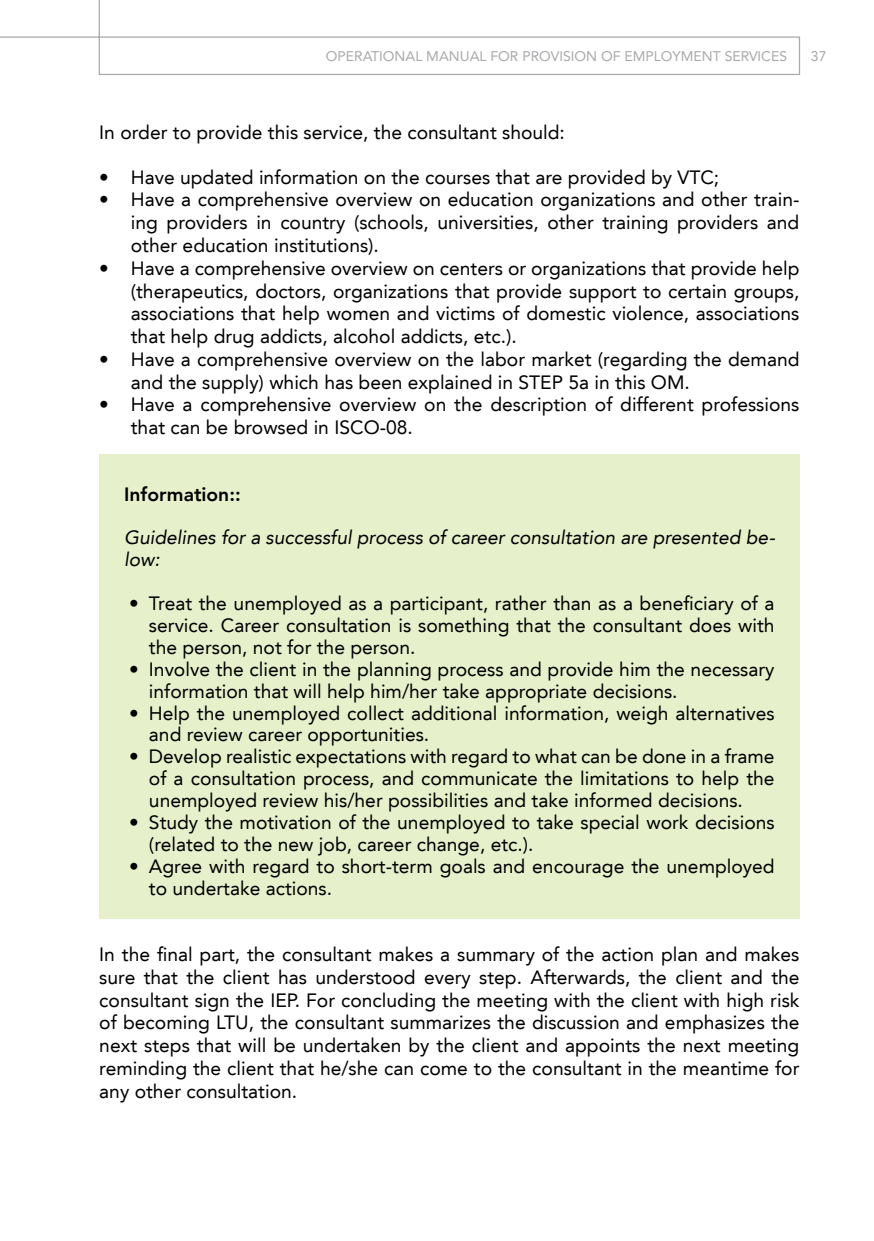
<style>
.page{position:relative;width:874px;height:1241px;background:#fff}
.page>*{position:absolute;margin:0;border:0;box-sizing:border-box;transform-origin:0 0}
.t1{font:19.25px/22.8px "Avenir LT";color:#000}
.t2{font:italic 19.25px/21.9px "Avenir LT";color:#000}
.t3{font:800 19.25px "Avenir LT";color:#000}
.t4{font:14px "Avenir LT";color:#a7a9ac}
</style>
<div class="page">
<svg style="left:0;top:0;width:800px;height:75px"></svg>
<div style="left:99px;top:454px;width:700px;height:464px;background:#e6f0cb"></div>
<p class="t4" style="left:325px;top:48px;width:462px">OPERATIONAL MANUAL FOR PROVISION OF EMPLOYMENT SERVICES</p>
<p class="t4" style="left:810px;top:48px;width:17px">37</p>
<p class="t1" style="left:99px;top:121px;width:467px">In order to provide this service, the consultant should:</p>
<p class="t1" style="left:99px;top:166px;width:621px">• Have updated information on the courses that are provided by VTC;</p>
<p class="t1" style="left:131px;top:188px;width:670px;text-align:justify;text-indent:-31px">• Have a comprehensive overview on education organizations and other train&shy;ing providers in country (schools, universities, other training providers and other education institutions).</p>
<p class="t1" style="left:131px;top:257px;width:669px;text-align:justify;text-indent:-31px">• Have a comprehensive overview on centers or organizations that provide help (therapeutics, doctors, organizations that provide support to certain groups, associations that help women and victims of domestic violence, associations that help drug addicts, alcohol addicts, etc.).</p>
<p class="t1" style="left:131px;top:348px;width:670px;text-indent:-31px">• Have a comprehensive overview on the labor market (regarding the demand and the supply) which has been explained in STEP 5a in this OM.</p>
<p class="t1" style="left:131px;top:393px;width:669px;text-indent:-31px">• Have a comprehensive overview on the description of different professions that can be browsed in ISCO-08.</p>
<p class="t3" style="left:124px;top:482px;width:118px">Information::</p>
<p class="t2" style="left:124px;top:527px;width:652px">Guidelines for a successful process of career consultation are presented be&shy;low:</p>
<p class="t1" style="left:149px;top:592px;width:627px;line-height:21.9px;text-align:justify;text-indent:-20px">• Treat the unemployed as a participant, rather than as a beneficiary of a service. Career consultation is something that the consultant does with the person, not for the person.</p>
<p class="t1" style="left:149px;top:658px;width:626px;line-height:21.9px;text-indent:-20px">• Involve the client in the planning process and provide him the necessary information that will help him/her take appropriate decisions.</p>
<p class="t1" style="left:149px;top:702px;width:627px;line-height:21.9px;text-indent:-20px">• Help the unemployed collect additional information, weigh alternatives and review career opportunities.</p>
<p class="t1" style="left:149px;top:745px;width:627px;line-height:21.9px;text-align:justify;text-indent:-20px">• Develop realistic expectations with regard to what can be done in a frame of a consultation process, and communicate the limitations to help the unemployed review his/her possibilities and take informed decisions.</p>
<p class="t1" style="left:149px;top:811px;width:627px;line-height:21.9px;text-indent:-20px">• Study the motivation of the unemployed to take special work decisions (related to the new job, career change, etc.).</p>
<p class="t1" style="left:149px;top:855px;width:627px;line-height:21.9px;text-indent:-20px">• Agree with regard to short-term goals and encourage the unemployed to undertake actions.</p>
<p class="t1" style="left:99px;top:943px;width:701px;text-align:justify">In the final part, the consultant makes a summary of the action plan and makes sure that the client has understood every step. Afterwards, the client and the consultant sign the IEP. For concluding the meeting with the client with high risk of becoming LTU, the consultant summarizes the discussion and emphasizes the next steps that will be undertaken by the client and appoints the next meeting reminding the client that he/she can come to the consultant in the meantime for any other consultation.</p>
</div>
